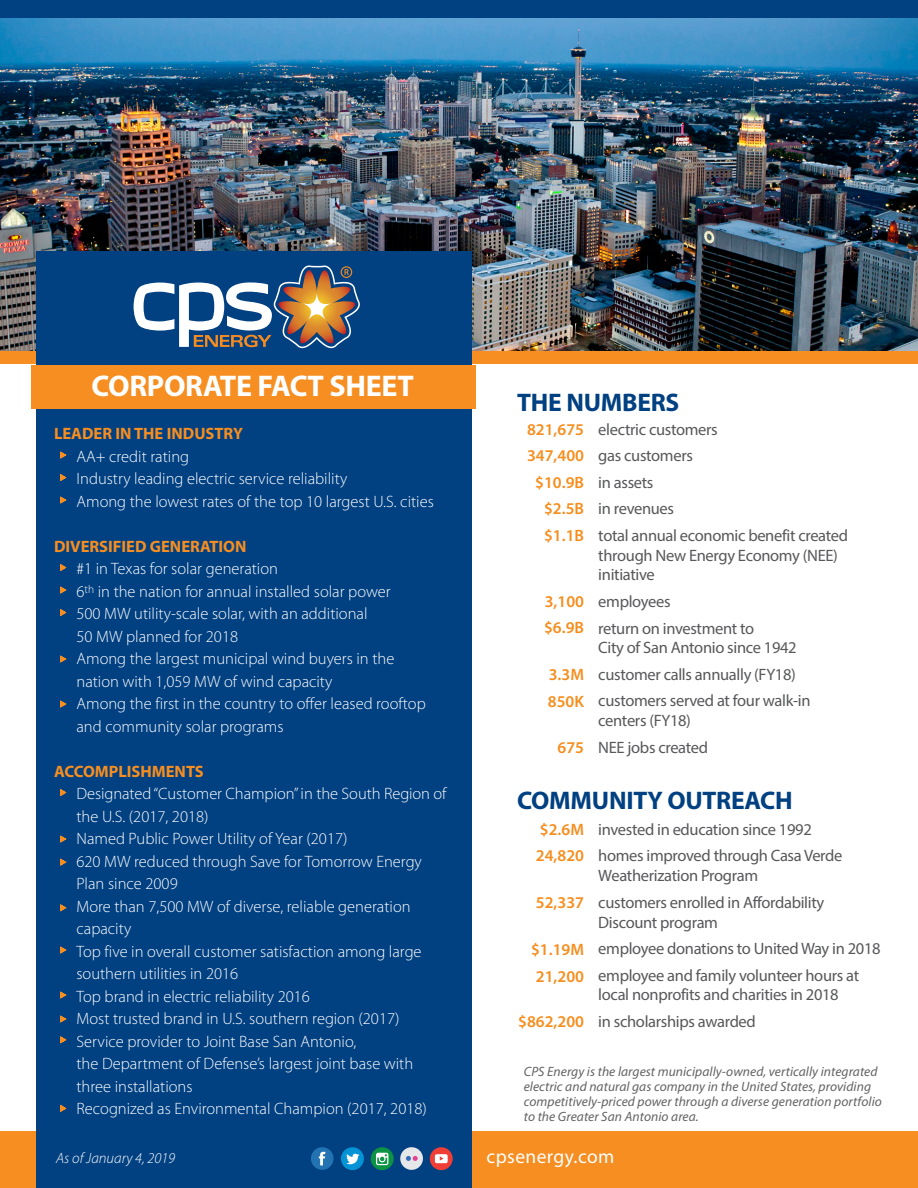
<style>
.page{position:relative;width:918px;height:1188px;background:#fff}
.page>*{position:absolute;margin:0;border:0;box-sizing:border-box;transform-origin:0 0}
.t1{font:700 30px "Myriad Pro";letter-spacing:-.01em;color:#fff}
.t2{font:700 25.5px "Myriad Pro";letter-spacing:-.01em;color:#014081}
.t3{font:19.5px "Myriad Pro";letter-spacing:.02em;color:#fff}
.t4{font:300 16.5px/22.5px "Myriad Pro";color:#fff}
.t5{font:16.5px/19.8px "Myriad Pro";letter-spacing:-.02em;color:#57585a}
.t6{font:600 16.5px "Myriad Pro";color:#f68e1e}
.t7{font:700 16.5px "Myriad Pro";color:#f68e21}
.t8{font:italic 300 15px "Myriad Pro";color:#fff}
.t9{font:italic 13.5px/15px "Myriad Pro";letter-spacing:.005em;color:#636366}
</style>
<div class="page">
<div style="left:0;top:1132px;width:918px;height:56px;background:#f68e21"></div>
<div style="left:0;top:343px;width:918px;height:21px;background:#f68e21"></div>
<img style="left:0;top:17px;width:918px;height:334px">
<div style="left:0;top:0;width:918px;height:17px;background:#014081"></div>
<div style="left:36px;top:251px;width:436px;height:937px;background:#014081"></div>
<div style="left:31px;top:365px;width:445px;height:43px;background:#f68e21"></div>
<svg style="left:134px;top:266px;width:226px;height:82px"></svg>
<svg style="left:60px;top:451px;width:6px;height:8px"></svg>
<svg style="left:60px;top:474px;width:6px;height:7px"></svg>
<svg style="left:60px;top:496px;width:6px;height:8px"></svg>
<svg style="left:60px;top:564px;width:6px;height:7px"></svg>
<svg style="left:60px;top:586px;width:6px;height:8px"></svg>
<svg style="left:60px;top:609px;width:6px;height:7px"></svg>
<svg style="left:60px;top:655px;width:6px;height:8px"></svg>
<svg style="left:60px;top:700px;width:6px;height:8px"></svg>
<svg style="left:60px;top:789px;width:6px;height:7px"></svg>
<svg style="left:60px;top:835px;width:6px;height:8px"></svg>
<svg style="left:60px;top:859px;width:6px;height:7px"></svg>
<svg style="left:60px;top:904px;width:6px;height:7px"></svg>
<svg style="left:60px;top:946px;width:6px;height:8px"></svg>
<svg style="left:60px;top:991px;width:6px;height:8px"></svg>
<div style="left:311px;top:1147px;width:23px;height:23px;background:#2373b3;border-radius:50%"></div>
<svg style="left:319px;top:1152px;width:6px;height:13px"></svg>
<div style="left:341px;top:1147px;width:23px;height:23px;background:#0493d5;border-radius:50%"></div>
<svg style="left:346px;top:1153px;width:13px;height:12px"></svg>
<svg style="left:371px;top:1147px;width:23px;height:23px"></svg>
<svg style="left:376px;top:1153px;width:12px;height:12px"></svg>
<div style="left:430px;top:1147px;width:23px;height:23px;background:#ee3e35;border-radius:50%"></div>
<svg style="left:435px;top:1154px;width:13px;height:9px"></svg>
<div style="left:400px;top:1147px;width:23px;height:23px;background:#e6e7e9;border-radius:50%"></div>
<svg style="left:406px;top:1156px;width:12px;height:5px"></svg>
<svg style="left:60px;top:1015px;width:6px;height:8px"></svg>
<svg style="left:60px;top:1105px;width:6px;height:7px"></svg>
<svg style="left:60px;top:1036px;width:6px;height:7px"></svg>
<p class="t1" style="left:92px;top:366px;width:324px">CORPORATE FACT SHEET</p>
<p class="t7" style="left:54px;top:423px;width:191px">LEADER IN THE INDUSTRY</p>
<p class="t4" style="left:77px;top:445px;width:114px">AA+ credit rating</p>
<p class="t4" style="left:77px;top:467px;width:272px">Industry leading electric service reliability</p>
<p class="t4" style="left:77px;top:490px;width:359px">Among the lowest rates of the top 10 largest U.S. cities</p>
<p class="t7" style="left:54px;top:535px;width:194px">DIVERSIFIED GENERATION</p>
<p class="t4" style="left:77px;top:557px;width:203px">#1 in Texas for solar generation</p>
<p class="t4" style="left:77px;top:580px;width:316px">6<sup>th</sup> in the nation for annual installed solar power</p>
<p class="t4" style="left:77px;top:602px;width:293px">500 MW utility-scale solar, with an additional</p>
<p class="t4" style="left:77px;top:625px;width:163px">50 MW planned for 2018</p>
<p class="t4" style="left:77px;top:647px;width:319px">Among the largest municipal wind buyers in the nation with 1,059 MW of wind capacity</p>
<p class="t4" style="left:77px;top:692px;width:351px">Among the first in the country to offer leased rooftop and community solar programs</p>
<p class="t7" style="left:54px;top:760px;width:151px">ACCOMPLISHMENTS</p>
<p class="t4" style="left:77px;top:782px;width:372px">Designated “Customer Champion” in the South Region of the U.S. (2017, 2018)</p>
<p class="t4" style="left:77px;top:827px;width:272px">Named Public Power Utility of Year (2017)</p>
<p class="t4" style="left:77px;top:850px;width:347px">620 MW reduced through Save for Tomorrow Energy<br>Plan since 2009</p>
<p class="t4" style="left:77px;top:895px;width:336px">More than 7,500 MW of diverse, reliable generation capacity</p>
<p class="t4" style="left:77px;top:940px;width:347px">Top five in overall customer satisfaction among large</p>
<p class="t4" style="left:77px;top:962px;width:163px">southern utilities in 2016</p>
<p class="t4" style="left:77px;top:985px;width:235px">Top brand in electric reliability 2016</p>
<p class="t4" style="left:77px;top:1007px;width:324px">Most trusted brand in U.S. southern region (2017)</p>
<p class="t4" style="left:77px;top:1030px;width:281px">Service provider to Joint Base San Antonio,</p>
<p class="t4" style="left:77px;top:1052px;width:338px">the Department of Defense’s largest joint base with</p>
<p class="t4" style="left:77px;top:1075px;width:118px">three installations</p>
<p class="t4" style="left:77px;top:1097px;width:352px">Recognized as Environmental Champion (2017, 2018)</p>
<p class="t8" style="left:56px;top:1149px;width:121px">As of January 4, 2019</p>
<p class="t2" style="left:517px;top:385px;width:164px">THE NUMBERS</p>
<p class="t6" style="left:527px;top:419px;width:58px">821,675</p>
<p class="t6" style="left:527px;top:445px;width:58px">347,400</p>
<p class="t6" style="left:535px;top:472px;width:50px">$10.9B</p>
<p class="t6" style="left:544px;top:498px;width:41px">$2.5B</p>
<p class="t6" style="left:544px;top:525px;width:41px">$1.1B</p>
<p class="t6" style="left:545px;top:591px;width:41px">3,100</p>
<p class="t6" style="left:544px;top:617px;width:41px">$6.9B</p>
<p class="t6" style="left:549px;top:664px;width:37px">3.3M</p>
<p class="t6" style="left:548px;top:691px;width:38px">850K</p>
<p class="t6" style="left:558px;top:737px;width:28px">675</p>
<p class="t5" style="left:598px;top:419px;width:121px">electric customers</p>
<p class="t5" style="left:598px;top:446px;width:96px">gas customers</p>
<p class="t5" style="left:598px;top:472px;width:57px">in assets</p>
<p class="t5" style="left:598px;top:499px;width:77px">in revenues</p>
<p class="t5" style="left:598px;top:525px;width:251px">total annual economic benefit created through New Energy Economy (NEE) initiative</p>
<p class="t5" style="left:598px;top:591px;width:74px">employees</p>
<p class="t5" style="left:598px;top:618px;width:200px">return on investment to<br>City of San Antonio since 1942</p>
<p class="t5" style="left:598px;top:664px;width:199px">customer calls annually (FY18)</p>
<p class="t5" style="left:598px;top:691px;width:214px">customers served at four walk-in centers (FY18)</p>
<p class="t5" style="left:598px;top:737px;width:111px">NEE jobs created</p>
<p class="t2" style="left:517px;top:783px;width:277px">COMMUNITY OUTREACH</p>
<p class="t6" style="left:540px;top:819px;width:46px">$2.6M</p>
<p class="t6" style="left:536px;top:845px;width:50px">24,820</p>
<p class="t6" style="left:536px;top:892px;width:50px">52,337</p>
<p class="t6" style="left:531px;top:939px;width:54px">$1.19M</p>
<p class="t6" style="left:536px;top:966px;width:50px">21,200</p>
<p class="t6" style="left:518px;top:1011px;width:67px">$862,200</p>
<p class="t5" style="left:598px;top:819px;width:215px">invested in education since 1992</p>
<p class="t5" style="left:598px;top:846px;width:246px">homes improved through Casa Verde<br>Weatherization Program</p>
<p class="t5" style="left:598px;top:892px;width:228px">customers enrolled in Affordability<br>Discount program</p>
<p class="t5" style="left:598px;top:938px;width:284px">employee donations to United Way in 2018</p>
<p class="t5" style="left:598px;top:965px;width:262px">employee and family volunteer hours at local nonprofits and charities in 2018</p>
<p class="t5" style="left:598px;top:1011px;width:159px">in scholarships awarded</p>
<p class="t9" style="left:524px;top:1064px;width:360px">CPS Energy is the largest municipally-owned, vertically integrated electric and natural gas company in the United States, providing competitively-priced power through a diverse generation portfolio to the Greater San Antonio area.</p>
<p class="t3" style="left:487px;top:1145px;width:129px">cpsenergy.com</p>
</div>
